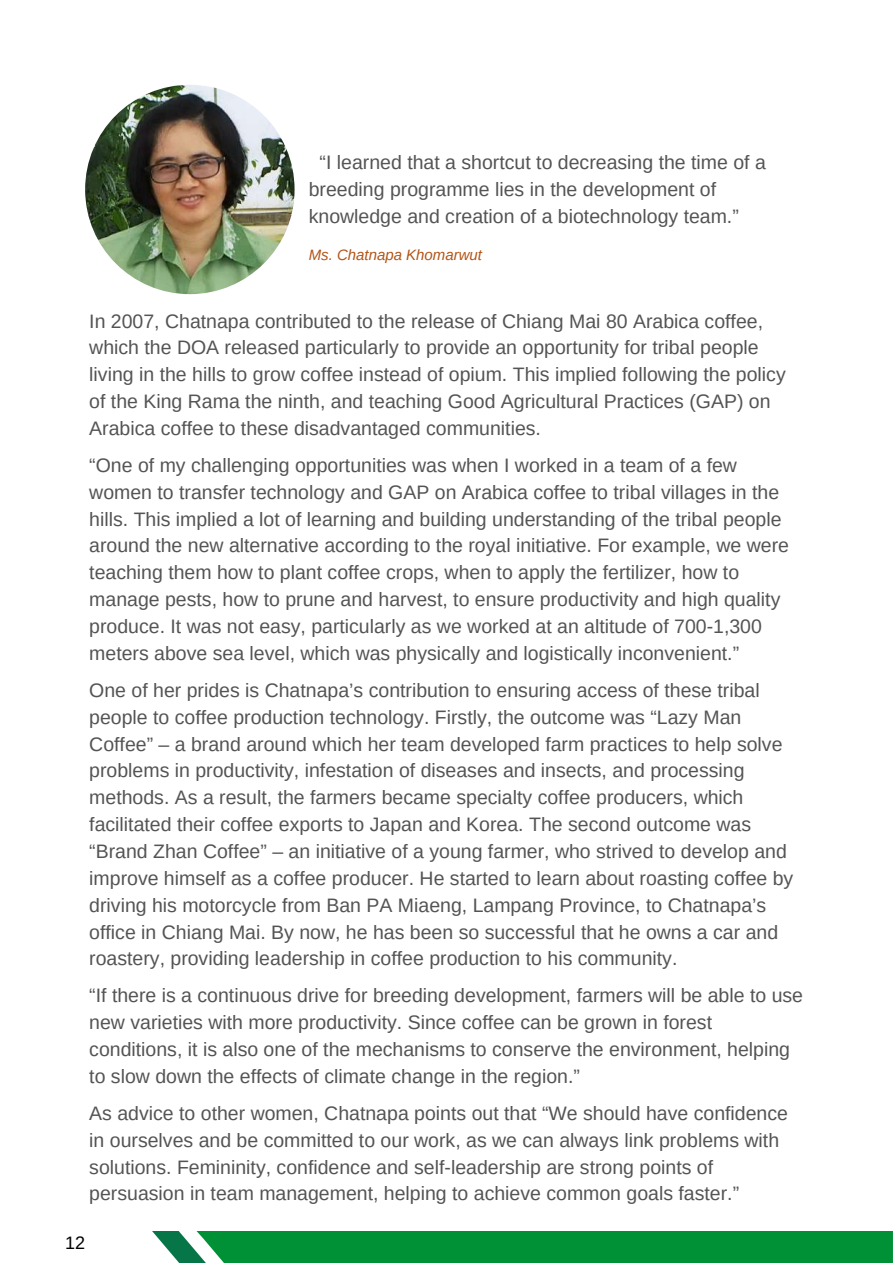
<style>
.page{position:relative;width:893px;height:1264px;background:#fff}
.page>*{position:absolute;margin:0;border:0;box-sizing:border-box;transform-origin:0 0}
.t1{font:19.5px/26.8px "Arimo";color:#545454}
.t2{font:18px "Arimo";color:#000}
.t3{font:italic 15px "Arimo";color:#b25416}
</style>
<div class="page">
<svg style="left:152px;top:1231px;width:740px;height:31px"></svg>
<img style="left:85px;top:85px;width:209px;height:209px;border-radius:50%">
<p class="t1" style="left:309px;top:149px;width:458px;text-indent:11px">“I learned that a shortcut to decreasing the time of a breeding programme lies in the development of knowledge and creation of a biotechnology team.”</p>
<p class="t3" style="left:309px;top:246px;width:175px">Ms. Chatnapa Khomarwut</p>
<p class="t1" style="left:89px;top:307px;width:698px">In 2007, Chatnapa contributed to the release of Chiang Mai 80 Arabica coffee, which the DOA released particularly to provide an opportunity for tribal people living in the hills to grow coffee instead of opium. This implied following the policy of the King Rama the ninth, and teaching Good Agricultural Practices (GAP) on Arabica coffee to these disadvantaged communities.</p>
<p class="t1" style="left:89px;top:451px;width:701px">“One of my challenging opportunities was when I worked in a team of a few women to transfer technology and GAP on Arabica coffee to tribal villages in the hills. This implied a lot of learning and building understanding of the tribal people around the new alternative according to the royal initiative. For example, we were teaching them how to plant coffee crops, when to apply the fertilizer, how to manage pests, how to prune and harvest, to ensure productivity and high quality produce. It was not easy, particularly as we worked at an altitude of 700-1,300 meters above sea level, which was physically and logistically inconvenient.”</p>
<p class="t1" style="left:89px;top:676px;width:705px">One of her prides is Chatnapa’s contribution to ensuring access of these tribal people to coffee production technology. Firstly, the outcome was “Lazy Man Coffee” – a brand around which her team developed farm practices to help solve problems in productivity, infestation of diseases and insects, and processing methods. As a result, the farmers became specialty coffee producers, which facilitated their coffee exports to Japan and Korea. The second outcome was “Brand Zhan Coffee” – an initiative of a young farmer, who strived to develop and improve himself as a coffee producer. He started to learn about roasting coffee by driving his motorcycle from Ban PA Miaeng, Lampang Province, to Chatnapa’s office in Chiang Mai. By now, he has been so successful that he owns a car and roastery, providing leadership in coffee production to his community.</p>
<p class="t1" style="left:89px;top:982px;width:715px">“If there is a continuous drive for breeding development, farmers will be able to use new varieties with more productivity. Since coffee can be grown in forest conditions, it is also one of the mechanisms to conserve the environment, helping to slow down the effects of climate change in the region.”</p>
<p class="t1" style="left:89px;top:1099px;width:700px">As advice to other women, Chatnapa points out that “We should have confidence in ourselves and be committed to our work, as we can always link problems with solutions. Femininity, confidence and self-leadership are strong points of persuasion in team management, helping to achieve common goals faster.”</p>
<p class="t2" style="left:65px;top:1233px;width:21px">12</p>
</div>
